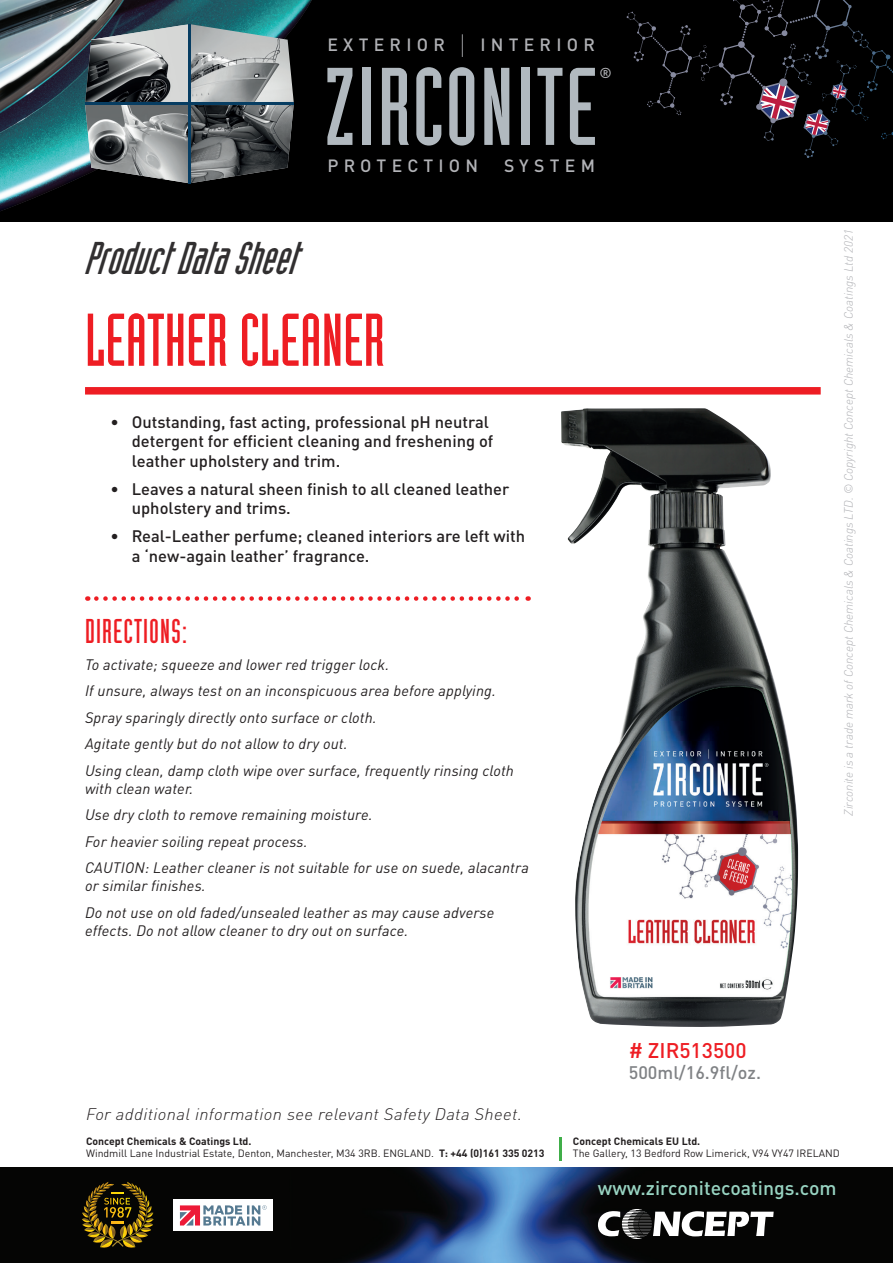
<style>
.page{position:relative;width:893px;height:1263px;background:#fff}
.page>*{position:absolute;margin:0;border:0;box-sizing:border-box;transform-origin:0 0}
.t1{font:78px "Mech Monoline";color:#ee1d23}
.t2{font:italic 48px "Mech Monoline";color:#312f30}
.t3{font:36px "Mech Monoline";letter-spacing:.03em;color:#ee1d23}
.t4{font:500 21px "DIN Pro";color:#ee1d23}
.t5{font:500 19.5px "DIN Pro";color:#98d4c2}
.t6{font:500 18px "DIN Pro";color:#808285}
.t7{font:500 17.55px "DIN Pro";letter-spacing:.3em;color:#b0b1b5}
.t8{font:500 17.55px "DIN Pro";letter-spacing:.3em;color:#b2b3b7}
.t9{font:500 16.5px/19.5px "DIN Pro";color:#231f20}
.t10{font:italic 300 16.5px "DIN Pro";letter-spacing:.02em;color:#231f20;scale:1.05 1}
.t11{font:italic 15px/26.5px "DIN Pro";letter-spacing:.01em;color:#231f20}
.t12{font:500 14.25px "DIN Pro";color:#b2b3b7}
.t13{font:italic 300 12px "DIN Pro";color:#b0b1b5}
.t14{font:10.5px/12px "DIN Pro";color:#231f20}
.t15{font:700 10.5px "DIN Pro";color:#231f20}
.s1{font-weight:300;font-size:26.4px}
.s2{font-weight:700}
</style>
<div class="page">
<div style="left:85px;top:387px;width:736px;height:8px;background:#ee1d23"></div>
<svg style="left:96px;top:596px;width:433px;height:5px"></svg>
<img style="left:561px;top:408px;width:237px;height:619px">
<img style="left:0;top:1167px;width:893px;height:96px">
<svg style="left:82px;top:1182px;width:72px;height:66px;background:#4c3c0b"></svg>
<div style="left:0;top:0;width:893px;height:221px;background:#000"></div>
<img style="left:0;top:0;width:312px;height:211px">
<svg style="left:627px;top:0;width:266px;height:158px"></svg>
<svg style="left:327px;top:68px;width:25px;height:77px"></svg>
<div style="left:362px;top:68px;width:8px;height:77px;background:#b1b9bf"></div>
<svg style="left:382px;top:68px;width:27px;height:77px"></svg>
<svg style="left:416px;top:67px;width:25px;height:79px"></svg>
<svg style="left:449px;top:67px;width:25px;height:79px"></svg>
<svg style="left:484px;top:68px;width:25px;height:77px"></svg>
<div style="left:521px;top:68px;width:8px;height:77px;background:#b1b9bf"></div>
<svg style="left:537px;top:68px;width:25px;height:77px"></svg>
<svg style="left:570px;top:68px;width:25px;height:77px"></svg>
<svg style="left:85px;top:24px;width:209px;height:159px;background:#777d7f"></svg>
<hr style="left:188px;top:24px;width:2px;height:159px;background:#073d62">
<hr style="left:85px;top:103px;width:209px;height:2px;background:#073d62">
<div style="left:174px;top:1199px;width:99px;height:32px;background:#fff"></div>
<svg style="left:180px;top:1205px;width:87px;height:20px"></svg>
<svg style="left:598px;top:1209px;width:176px;height:30px"></svg>
<hr style="left:559px;top:1137px;width:2px;height:23px;background:#40ae49">
<p class="t7" style="left:327px;top:31px;width:269px">EXTERIOR <span class="s1">|</span> INTERIOR</p>
<p class="t12" style="left:600px;top:61px;width:14px">®</p>
<p class="t8" style="left:327px;top:151px;width:152px">PROTECTION</p>
<p class="t8" style="left:504px;top:151px;width:92px">SYSTEM</p>
<h2 class="t2" style="left:83px;top:234px;width:230px">ProductDataSheet</h2>
<h1 class="t1" style="left:85px;top:300px;width:301px">LEATHER CLEANER</h1>
<p class="t9" style="left:132px;top:410px;width:363px;text-indent:-21px">• Outstanding, fast acting, professional pH neutral detergent for efficient cleaning and freshening of leather upholstery and trim.</p>
<p class="t9" style="left:132px;top:477px;width:379px;text-indent:-21px">• Leaves a natural sheen finish to all cleaned leather upholstery and trims.</p>
<p class="t9" style="left:132px;top:525px;width:395px;text-indent:-21px">• Real-Leather perfume; cleaned interiors are left with a ‘new-again leather’ fragrance.</p>
<h3 class="t3" style="left:85px;top:613px;width:104px">DIRECTIONS:</h3>
<p class="t11" style="left:85px;top:650px;width:430px">To activate; squeeze and lower red trigger lock.<br>If unsure, always test on an inconspicuous area before applying.<br>Spray sparingly directly onto surface or cloth.<br>Agitate gently but do not allow to dry out.<br>Using clean, damp cloth wipe over surface, frequently rinsing cloth</p>
<p class="t11" style="left:85px;top:774px;width:445px">with clean water.<br>Use dry cloth to remove remaining moisture.<br>For heavier soiling repeat process.<br>CAUTION: Leather cleaner is not suitable for use on suede, alacantra</p>
<p class="t11" style="left:85px;top:871px;width:411px">or similar finishes.<br>Do not use on old faded/unsealed leather as may cause adverse</p>
<p class="t11" style="left:85px;top:916px;width:325px">effects. Do not allow cleaner to dry out on surface.</p>
<p class="t10" style="left:86px;top:1101px;width:417px">For additional information see relevant Safety Data Sheet.</p>
<h3 class="t4" style="left:629px;top:1033px;width:119px"># ZIR513500</h3>
<p class="t6" style="left:629px;top:1058px;width:134px">500ml/16.9fl/oz.</p>
<p class="t13" style="left:839px;top:816px;width:588px;rotate:-90deg">Zirconite is a trade mark of Concept Chemicals &amp; Coatings LTD. © Copyright Concept Chemicals &amp; Coatings Ltd 2021</p>
<p class="t14" style="left:86px;top:1134px;width:460px"><span class="s2">Concept Chemicals &amp; Coatings Ltd.<br></span>Windmill Lane Industrial Estate, Denton, Manchester, M34 3RB. ENGLAND. <span class="s2">T: +44 (0)161 335 0213</span></p>
<p class="t15" style="left:573px;top:1132px;width:129px">Concept Chemicals EU Ltd.</p>
<p class="t14" style="left:573px;top:1146px;width:268px">The Gallery, 13 Bedford Row Limerick, V94 VY47 IRELAND</p>
<h3 class="t5" style="left:598px;top:1172px;width:240px">www.zirconitecoatings.com</h3>
</div>
